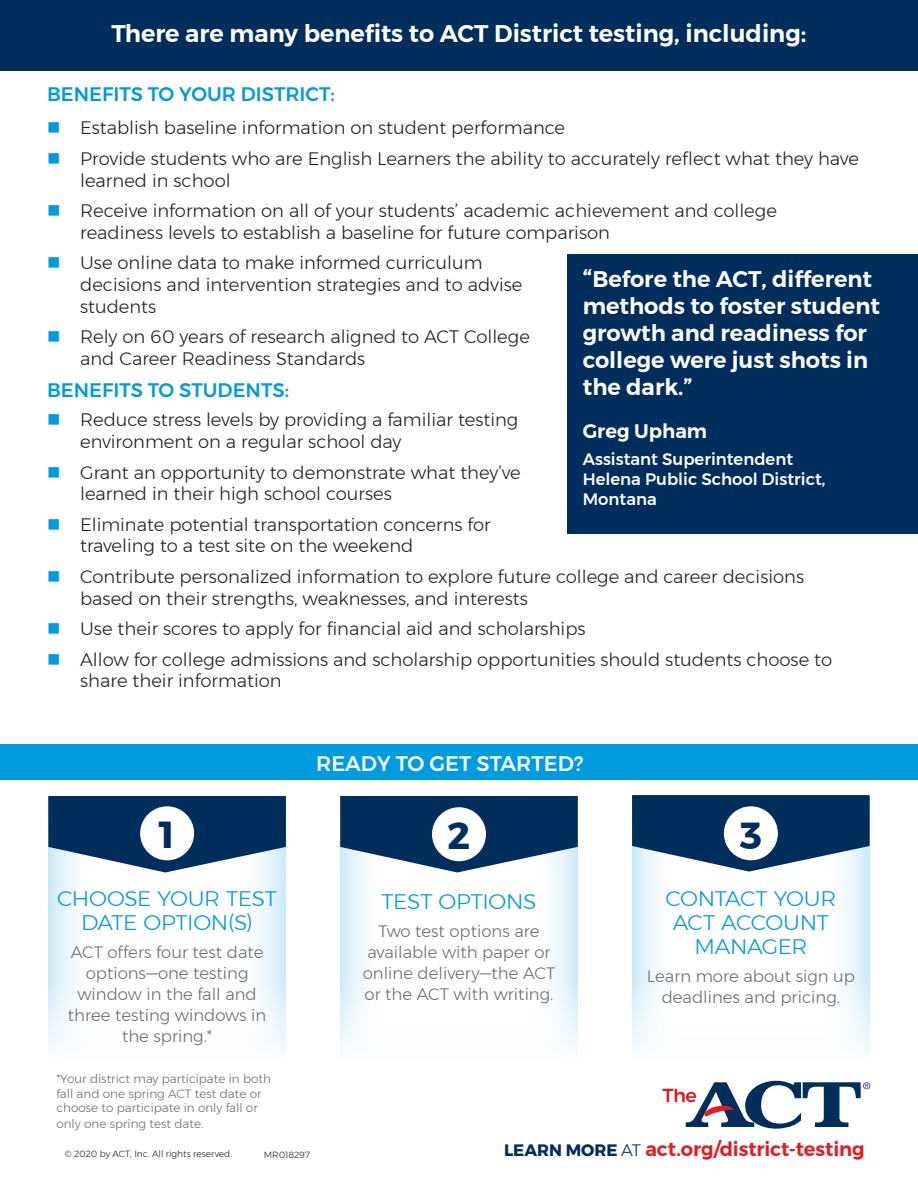
<style>
.page{position:relative;width:918px;height:1188px;background:#fff}
.page>*{position:absolute;margin:0;border:0;box-sizing:border-box;transform-origin:0 0}
.t1{font:700 37.5px "Montserrat";color:#002e5c}
.Paragraph_Style_6{font:600 24px "Montserrat";color:#fff}
.Paragraph_Style_6-2{font:600 22.5px/27px "Montserrat";color:#fff}
.t2{font:300 21px/24px "Montserrat";letter-spacing:-.02em;color:#009bde;text-align:center;scale:1.04 1}
.Paragraph_Style_6-3{font:500 21px "Montserrat";color:#fff}
.Paragraph_Style_6-4{font:500 19.5px "Montserrat";color:#009bde}
.t3{font:600 19.5px "Montserrat";letter-spacing:-.005em;color:#e51a23}
.Paragraph_Style_6-5{font:600 19.5px "Montserrat";color:#fff}
.t4{font:300 18px/21.6px "Montserrat";color:#231f20}
.Paragraph_Style_6-6{font:300 16.5px/21px "Montserrat";color:#6c6d70;text-align:center}
.Paragraph_Style_6-7{font:500 16.5px/19.8px "Montserrat";color:#fff}
.Paragraph_Style_6-8{font:300 12px/14.4px "Montserrat";color:#6c6d70}
.t5{font:300 9px "Montserrat";color:#231f20}
.s1{font-size:24px}
.s2{font-weight:700;font-size:16.5px;color:#002e5c}
.s3{font-weight:300;font-size:16.5px;color:#002e5c}
</style>
<div class="page">
<div style="left:0;top:0;width:918px;height:71px;background:#002e5c"></div>
<svg style="left:662px;top:1081px;width:208px;height:48px"></svg>
<div style="left:0;top:744px;width:918px;height:35px;background:#009bde"></div>
<div style="left:340px;top:796px;width:239px;height:271px;background:#009bde;opacity:.45"></div>
<svg style="left:340px;top:796px;width:238px;height:76px;background:#2d547a"></svg>
<div style="left:47px;top:796px;width:240px;height:271px;background:#009bde;opacity:.45"></div>
<svg style="left:48px;top:796px;width:238px;height:76px;background:#2d547a"></svg>
<div style="left:632px;top:795px;width:239px;height:272px;background:#009bde;opacity:.45"></div>
<div style="left:140px;top:806px;width:54px;height:54px;background:#fff;border-radius:50%"></div>
<div style="left:432px;top:807px;width:54px;height:54px;background:#fff;border-radius:50%"></div>
<svg style="left:632px;top:795px;width:238px;height:77px;background:#30567c"></svg>
<div style="left:724px;top:806px;width:54px;height:54px;background:#fff;border-radius:50%"></div>
<div style="left:567px;top:254px;width:351px;height:280px;background:#002e5c"></div>
<p class="Paragraph_Style_6" style="left:111px;top:14px;width:697px">There are many benefits to ACT District testing, including:</p>
<p class="Paragraph_Style_6-4" style="left:47px;top:79px;width:289px">BENEFITS TO YOUR DISTRICT:</p>
<p class="t4" style="left:80px;top:117px;width:487px">Establish baseline information on student performance</p>
<p class="t4" style="left:80px;top:148px;width:780px">Provide students who are English Learners the ability to accurately reflect what they have learned in school</p>
<p class="t4" style="left:80px;top:200px;width:698px">Receive information on all of your students’ academic achievement and college readiness levels to establish a baseline for future comparison</p>
<p class="t4" style="left:80px;top:252px;width:444px">Use online data to make informed curriculum decisions and intervention strategies and to advise students</p>
<p class="t4" style="left:80px;top:326px;width:451px">Rely on 60 years of research aligned to ACT College and Career Readiness Standards</p>
<p class="Paragraph_Style_6-4" style="left:47px;top:375px;width:243px">BENEFITS TO STUDENTS:</p>
<p class="t4" style="left:80px;top:409px;width:440px">Reduce stress levels by providing a familiar testing environment on a regular school day</p>
<p class="t4" style="left:80px;top:461px;width:442px">Grant an opportunity to demonstrate what they’ve learned in their high school courses</p>
<p class="t4" style="left:80px;top:513px;width:412px">Eliminate potential transportation concerns for traveling to a test site on the weekend</p>
<p class="t4" style="left:80px;top:565px;width:725px">Contribute personalized information to explore future college and career decisions based on their strengths, weaknesses, and interests</p>
<p class="t4" style="left:80px;top:618px;width:507px">Use their scores to apply for financial aid and scholarships</p>
<p class="t4" style="left:80px;top:648px;width:753px">Allow for college admissions and scholarship opportunities should students choose to share their information</p>
<p class="Paragraph_Style_6-2" style="left:583px;top:265px;width:299px"><span class="s1">“</span>Before the ACT, different methods to foster student growth and readiness for college were just shots in the dark.”</p>
<p class="Paragraph_Style_6-5" style="left:583px;top:416px;width:126px">Greg Upham</p>
<p class="Paragraph_Style_6-7" style="left:583px;top:449px;width:212px">Assistant Superintendent</p>
<p class="Paragraph_Style_6-7" style="left:583px;top:469px;width:244px">Helena Public School District,<br>Montana</p>
<p class="Paragraph_Style_6-3" style="left:316px;top:747px;width:269px">READY TO GET STARTED?</p>
<p class="t1" style="left:160px;top:805px;width:17px">1</p>
<p class="t1" style="left:448px;top:806px;width:24px">2</p>
<p class="t1" style="left:740px;top:806px;width:24px">3</p>
<p class="t2" style="left:57px;top:886px;width:213px">CHOOSE YOUR TEST<br>DATE OPTION(S)</p>
<p class="Paragraph_Style_6-6" style="left:68px;top:941px;width:200px">ACT offers four test date options—one testing window in the fall and three testing windows in the spring.*</p>
<p class="Paragraph_Style_6-8" style="left:56px;top:1072px;width:216px">*Your district may participate in both fall and one spring ACT test date or choose to participate in only fall or</p>
<p class="Paragraph_Style_6-8" style="left:56px;top:1117px;width:148px">only one spring test date.</p>
<p class="t2" style="left:381px;top:889px;width:151px">TEST OPTIONS</p>
<p class="Paragraph_Style_6-6" style="left:363px;top:920px;width:194px">Two test options are available with paper or online delivery—the ACT or the ACT with writing.</p>
<p class="t2" style="left:666px;top:886px;width:166px">CONTACT YOUR<br>ACT ACCOUNT<br>MANAGER</p>
<p class="Paragraph_Style_6-6" style="left:647px;top:965px;width:210px">Learn more about sign up deadlines and pricing.</p>
<p class="t5" style="left:65px;top:1147px;width:169px">© 2020 by ACT, Inc. All rights reserved.</p>
<p class="t5" style="left:264px;top:1148px;width:48px">MR018297</p>
<p class="t3" style="left:504px;top:1134px;width:362px"><span class="s2">LEARN MORE</span> <span class="s3">AT</span> act.org/district-testing</p>
</div>
